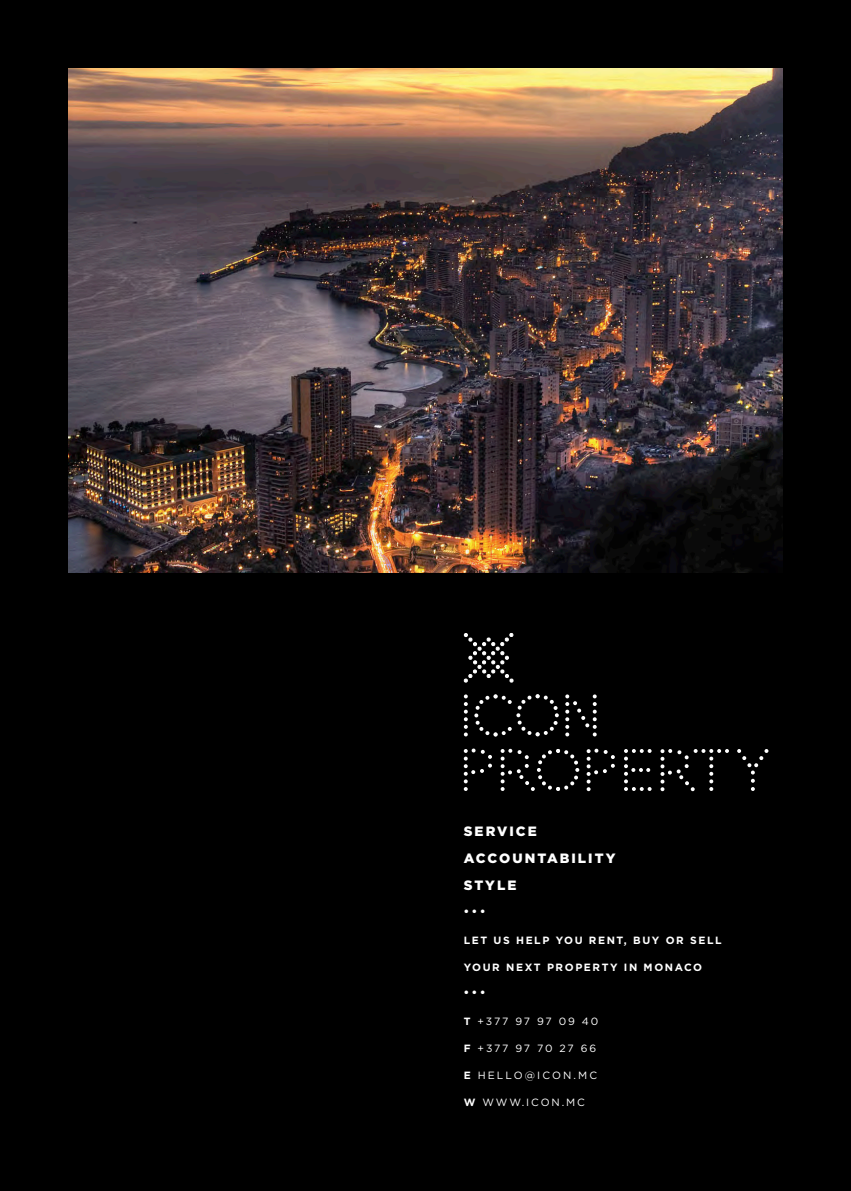
<style>
.page{position:relative;width:851px;height:1191px;background:#fff}
.page>*{position:absolute;margin:0;border:0;box-sizing:border-box;transform-origin:0 0}
.t1{font:900 13.5px/27px "Gotham";letter-spacing:.15em;color:#fff}
.t2{font:700 10.5px "Gotham";letter-spacing:.15em;color:#fff}
.t3{font:10.5px "Gotham";letter-spacing:.18em;color:#fff}
.t4{font:10.5px "Gotham";letter-spacing:.2em;color:#fff}
.t5{font:900 10.5px "Gotham";color:#fff}
.s1{font-weight:700}
</style>
<div class="page">
<div style="left:0;top:0;width:850px;height:1191px;background:#000"></div>
<img style="left:68px;top:68px;width:714px;height:504px">
<svg style="left:464px;top:694px;width:3px;height:42px"></svg>
<svg style="left:565px;top:694px;width:31px;height:42px"></svg>
<svg style="left:463px;top:748px;width:29px;height:43px"></svg>
<svg style="left:624px;top:749px;width:27px;height:42px"></svg>
<svg style="left:474px;top:694px;width:84px;height:42px"></svg>
<svg style="left:737px;top:749px;width:31px;height:42px"></svg>
<svg style="left:586px;top:748px;width:28px;height:43px"></svg>
<svg style="left:500px;top:749px;width:79px;height:42px"></svg>
<svg style="left:660px;top:749px;width:68px;height:42px"></svg>
<svg style="left:463px;top:633px;width:51px;height:50px"></svg>
<p class="t1" style="left:463px;top:817px;width:153px">SERVICE<br>ACCOUNTABILITY<br>STYLE</p>
<p class="t5" style="left:463px;top:904px;width:23px">• • •</p>
<p class="t2" style="left:463px;top:933px;width:259px">LET US HELP YOU RENT, BUY OR SELL</p>
<p class="t2" style="left:463px;top:960px;width:240px">YOUR NEXT PROPERTY IN MONACO</p>
<p class="t5" style="left:463px;top:985px;width:23px">• • •</p>
<p class="t3" style="left:463px;top:1014px;width:136px"><span class="s1">T</span> +377 97 97 09 40</p>
<p class="t3" style="left:463px;top:1041px;width:134px"><span class="s1">F</span> +377 97 70 27 66</p>
<p class="t4" style="left:463px;top:1068px;width:135px"><span class="s1">E</span> HELLO@ICON.MC</p>
<p class="t3" style="left:463px;top:1095px;width:123px"><span class="s1">W</span> WWW.ICON.MC</p>
</div>
